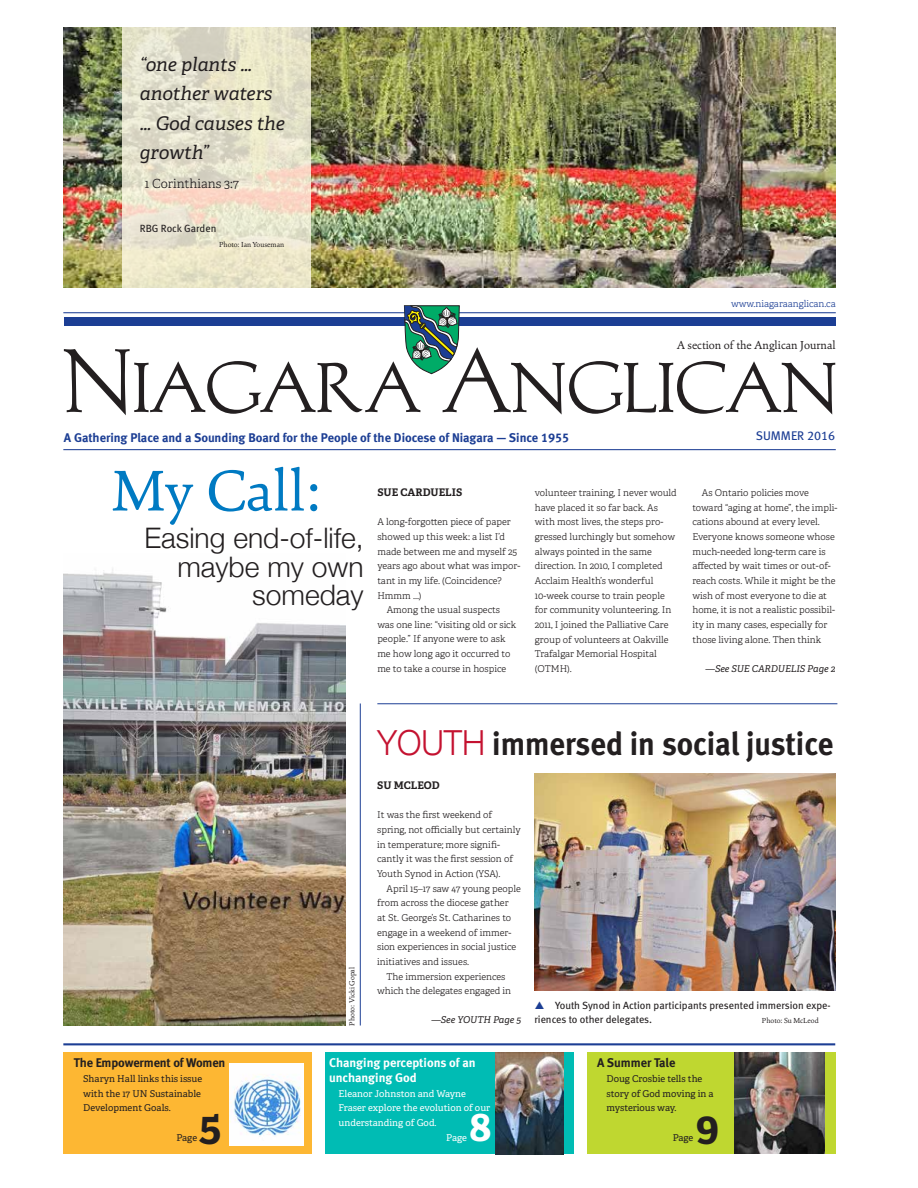
<style>
.page{position:relative;width:918px;height:1188px;background:#fff}
.page>*{position:absolute;margin:0;border:0;box-sizing:border-box;transform-origin:0 0}
.t1{font:57.6px "Cala";letter-spacing:-.005em;color:#007ac2}
.t2{font:700 41.85px "Adelle";color:#231f20}
.t3{font:700 41.85px "Adelle";color:#fff}
.t4{font:32.4px "Meta Bold CELF";color:#231f20;scale:.95 1}
.t5{font:300 28.2px/28.2px "Helvetica Neue";color:#231f20;text-align:right}
.t6{font:italic 18.9px/29.2px "Adelle";color:#231f20}
.t7{font:12.6px "Meta Bold CELF";color:#1c3e94}
.t8{font:12.6px/14.7px "Meta Bold CELF";color:#fff}
.t9{font:12.6px "Meta Bold CELF";letter-spacing:-.01em;color:#231f20}
.t10{font:300 12.6px "Adelle";color:#231f20}
.t11{font:12.6px "Meta Book CELF";color:#1c3e94}
.t12{font:11.55px "Cala";color:#231f20}
.t13{font:10.5px/14.7px "Meta Book CELF";color:#231f20}
.t14{font:700 10.5px "Adelle";color:#231f20}
.t15{font:300 9.45px/14.7px "Adelle";color:#231f20}
.t16{font:9.45px/14.7px "Adelle";color:#231f20}
.t17{font:9.45px "Adelle";color:#fff}
.t18{font:italic 9.45px "Adelle";color:#231f20}
.t19{font:300 9.45px "Adelle";color:#1c3e94}
.t20{font:7.35px "Cala";color:#231f20}
.s1{font-family:"Helvetica Neue";font-weight:300;font-size:34.5px;color:#c41230}
</style>
<div class="page">
<div style="left:64px;top:317px;width:771px;height:9px;background:#1c3e94"></div>
<hr style="left:63px;top:312px;width:773px;height:1px;background:#1c3e94">
<hr style="left:63px;top:449px;width:773px;height:1px;background:#1c3e94">
<svg style="left:404px;top:305px;width:56px;height:42px;background:#427b6c"></svg>
<svg style="left:64px;top:347px;width:771px;height:68px"></svg>
<img style="left:63px;top:27px;width:772px;height:261px">
<hr style="left:63px;top:1043px;width:772px;height:2px;background:#1c3e94">
<svg style="left:122px;top:27px;width:189px;height:261px;background:#e7e1ca"></svg>
<img style="left:63px;top:568px;width:283px;height:458px">
<hr style="left:377px;top:704px;width:460px;height:1px;background:#1c3e94">
<hr style="left:360px;top:704px;width:1px;height:322px;background:#1c3e94">
<img style="left:534px;top:773px;width:301px;height:217px">
<div style="left:63px;top:1052px;width:249px;height:102px;background:#fdb733"></div>
<img style="left:229px;top:1064px;width:74px;height:81px">
<div style="left:587px;top:1053px;width:249px;height:101px;background:#bfd730"></div>
<img style="left:734px;top:1052px;width:90px;height:102px">
<div style="left:326px;top:1052px;width:248px;height:102px;background:#00bcb4"></div>
<img style="left:496px;top:1053px;width:68px;height:101px">
<h3 class="t6" style="left:140px;top:50px;width:147px">“one plants … another waters … God causes the growth”</h3>
<h3 class="t10" style="left:145px;top:176px;width:96px">1 Corinthians 3:7</h3>
<p class="t13" style="left:140px;top:221px;width:78px">rBG rock Garden</p>
<p class="t20" style="left:219px;top:240px;width:67px">Photo: Ian Youseman</p>
<h3 class="t7" style="left:64px;top:430px;width:507px">A Gathering Place and a Sounding Board for the People of the Diocese of Niagara — Since 1955</h3>
<p class="t19" style="left:731px;top:298px;width:106px">www.niagaraanglican.ca</p>
<p class="t12" style="left:677px;top:338px;width:161px">A section of the Anglican Journal</p>
<h3 class="t11" style="left:756px;top:427px;width:81px">Summer 2016</h3>
<h1 class="t1" style="left:112px;top:454px;width:211px">My Call:</h1>
<h3 class="t5" style="left:144px;top:524px;width:221px">Easing end-of-life, maybe my own someday</h3>
<p class="t14" style="left:377px;top:485px;width:86px">SUE CARDUELIS</p>
<p class="t15" style="left:377px;top:515px;width:135px">A long-forgotten piece of paper</p>
<p class="t15" style="left:377px;top:529px;width:129px">showed up this week: a list I’d</p>
<p class="t15" style="left:377px;top:544px;width:141px">made between me and myself 25</p>
<p class="t15" style="left:377px;top:559px;width:145px">years ago about what was impor-</p>
<p class="t15" style="left:377px;top:573px;width:126px">tant in my life. (Coincidence?</p>
<p class="t15" style="left:377px;top:588px;width:46px">Hmmm ...)</p>
<p class="t15" style="left:387px;top:603px;width:115px">Among the usual suspects</p>
<p class="t15" style="left:377px;top:617px;width:140px">was one line: “visiting old or sick</p>
<p class="t15" style="left:377px;top:632px;width:130px">people.” If anyone were to ask</p>
<p class="t15" style="left:377px;top:647px;width:134px">me how long ago it occurred to</p>
<p class="t15" style="left:377px;top:661px;width:130px">me to take a course in hospice</p>
<p class="t15" style="left:535px;top:485px;width:143px">volunteer training, I never would have placed it so far back. As with most lives, the steps pro&shy;gressed lurchingly but somehow always pointed in the same direction. In 2010, I completed<br>Acclaim Health’s wonderful<br>10-week course to train people for community volunteering. In<br>2011, I joined the Palliative Care group of volunteers at Oakville<br>Trafalgar Memorial Hospital (OTMH).</p>
<p class="t15" style="left:692px;top:485px;width:146px;text-indent:9px">As Ontario policies move toward “aging at home”, the impli&shy;cations abound at every level.<br>Everyone knows someone whose much-needed long-term care is affected by wait times or out-of&shy;reach costs. While it might be the wish of most everyone to die at home, it is not a realistic possibil&shy;ity in many cases, especially for those living alone. Then think</p>
<p class="t18" style="left:706px;top:663px;width:131px">—See SUE CARDUELIS Page 2</p>
<p class="t20" style="left:347px;top:1026px;width:60px;rotate:-90deg">Photo: Vicki Gopal</p>
<h3 class="t4" style="left:377px;top:723px;width:482px"><span class="s1">Youth</span> immersed in social justice</h3>
<p class="t14" style="left:377px;top:779px;width:64px">SU MCLEOD</p>
<p class="t15" style="left:377px;top:808px;width:145px">It was the first weekend of spring, not officially but certainly in temperature; more signifi&shy;cantly it was the first session of<br>Youth Synod in Action (YSA).</p>
<p class="t15" style="left:387px;top:881px;width:136px">April 15–17 saw 47 young people</p>
<p class="t15" style="left:377px;top:896px;width:133px">from across the diocese gather</p>
<p class="t15" style="left:377px;top:910px;width:135px">at St. George’s St. Catharines to</p>
<p class="t15" style="left:377px;top:925px;width:136px">engage in a weekend of immer-</p>
<p class="t15" style="left:377px;top:940px;width:141px">sion experiences in social justice</p>
<p class="t15" style="left:377px;top:954px;width:94px">initiatives and issues.</p>
<p class="t15" style="left:387px;top:969px;width:120px">The immersion experiences</p>
<p class="t15" style="left:377px;top:984px;width:136px">which the delegates engaged in</p>
<p class="t13" style="left:534px;top:998px;width:298px;text-indent:21px">Youth Synod in Action participants presented immersion expe&shy;riences to other delegates.</p>
<p class="t18" style="left:432px;top:1014px;width:91px">—See YOUTH Page 5</p>
<p class="t20" style="left:762px;top:1016px;width:58px">Photo: Su McLeod</p>
<h3 class="t9" style="left:74px;top:1055px;width:153px">The Empowerment of Women</h3>
<p class="t16" style="left:83px;top:1071px;width:121px">Sharyn Hall links this issue with the 17 UN Sustainable<br>Development Goals.</p>
<p class="t16" style="left:177px;top:1130px;width:22px">Page</p>
<h2 class="t2" style="left:199px;top:1099px;width:24px">5</h2>
<h3 class="t8" style="left:329px;top:1055px;width:148px">Changing perceptions of an unchanging God</h3>
<p class="t17" style="left:339px;top:1088px;width:129px">Eleanor Johnston and Wayne</p>
<p class="t17" style="left:339px;top:1102px;width:153px">Fraser explore the evolution of our</p>
<p class="t17" style="left:339px;top:1117px;width:100px">understanding of God.</p>
<p class="t17" style="left:446px;top:1132px;width:22px">Page</p>
<h2 class="t3" style="left:469px;top:1099px;width:24px">8</h2>
<h3 class="t9" style="left:597px;top:1055px;width:80px">A Summer Tale</h3>
<p class="t16" style="left:606px;top:1071px;width:109px">Doug Crosbie tells the story of God moving in a mysterious way.</p>
<p class="t16" style="left:673px;top:1130px;width:22px">Page</p>
<h2 class="t2" style="left:695px;top:1099px;width:25px">9</h2>
</div>
